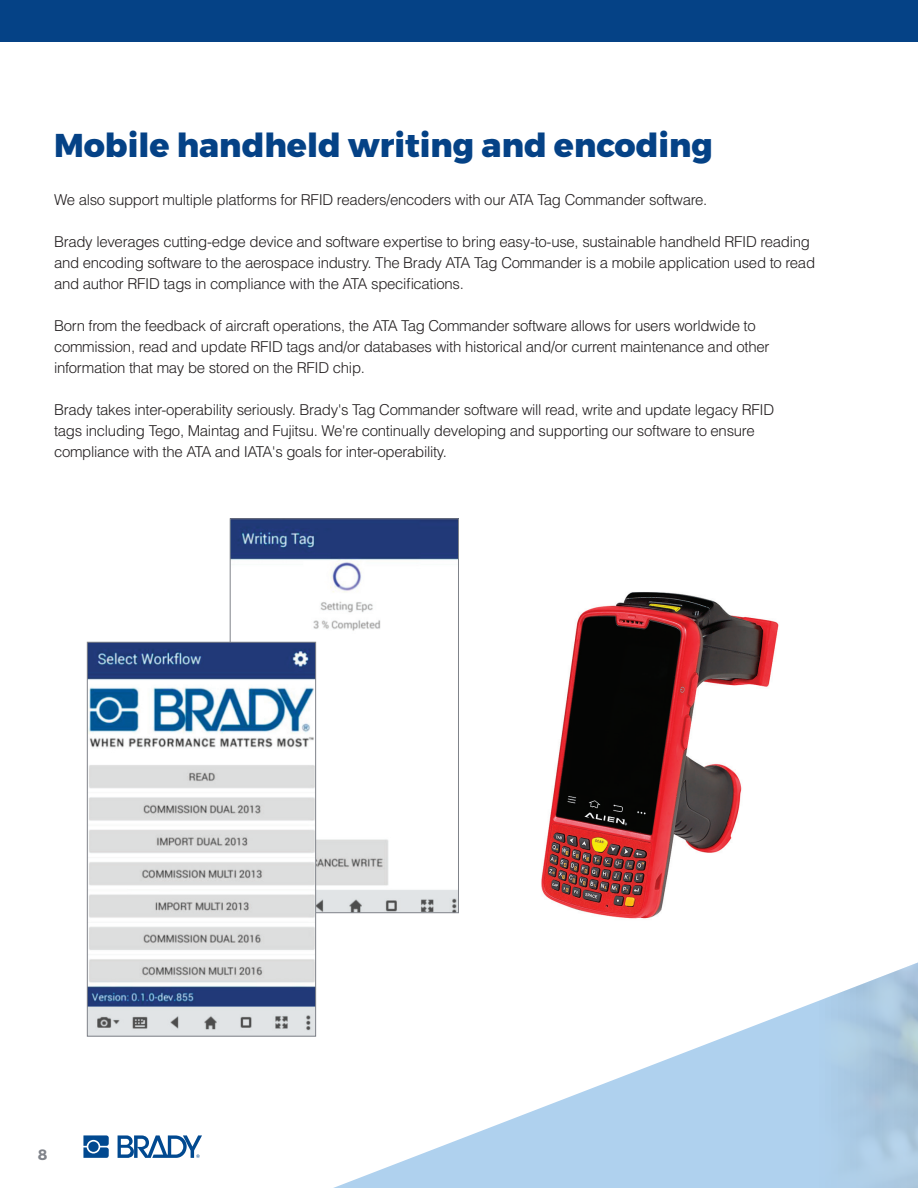
<style>
.page{position:relative;width:918px;height:1188px;background:#fff}
.page>*{position:absolute;margin:0;border:0;box-sizing:border-box;transform-origin:0 0}
.t1{font:800 33px "Montserrat";color:#054286}
.t2{font:300 15px/21px "Helvetica LT Std";letter-spacing:-.02em;color:#231f20}
.t3{font:700 15px "Montserrat";color:#80838a}
</style>
<div class="page">
<svg style="left:316px;top:913px;width:336px;height:275px"></svg>
<img style="left:506px;top:592px;width:273px;height:375px">
<div style="left:0;top:0;width:918px;height:41px;background:#054286"></div>
<svg style="left:83px;top:1135px;width:26px;height:23px"></svg>
<div style="left:88px;top:1142px;width:11px;height:10px;background:#014990;border-radius:50%"></div>
<svg style="left:118px;top:1135px;width:84px;height:23px"></svg>
<img style="left:232px;top:520px;width:225px;height:391px">
<img style="left:89px;top:644px;width:225px;height:391px">
<div style="left:87px;top:642px;width:229px;height:395px;border:1px solid #80838a"></div>
<h1 class="t1" style="left:54px;top:125px;width:661px">Mobile handheld writing and encoding</h1>
<p class="t2" style="left:54px;top:189px;width:655px">We also support multiple platforms for RFID readers/encoders with our ATA Tag Commander software.</p>
<p class="t2" style="left:54px;top:231px;width:763px">Brady leverages cutting-edge device and software expertise to bring easy-to-use, sustainable handheld RFID reading and encoding software to the aerospace industry. The Brady ATA Tag Commander is a mobile application used to read and author RFID tags in compliance with the ATA specifications.</p>
<p class="t2" style="left:54px;top:315px;width:717px">Born from the feedback of aircraft operations, the ATA Tag Commander software allows for users worldwide to commission, read and update RFID tags and/or databases with historical and/or current maintenance and other information that may be stored on the RFID chip.</p>
<p class="t2" style="left:54px;top:399px;width:722px">Brady takes inter-operability seriously. Brady's Tag Commander software will read, write and update legacy RFID tags including Tego, Maintag and Fujitsu. We're continually developing and supporting our software to ensure compliance with the ATA and IATA's goals for inter-operability.</p>
<p class="t3" style="left:38px;top:1145px;width:11px">8</p>
</div>
